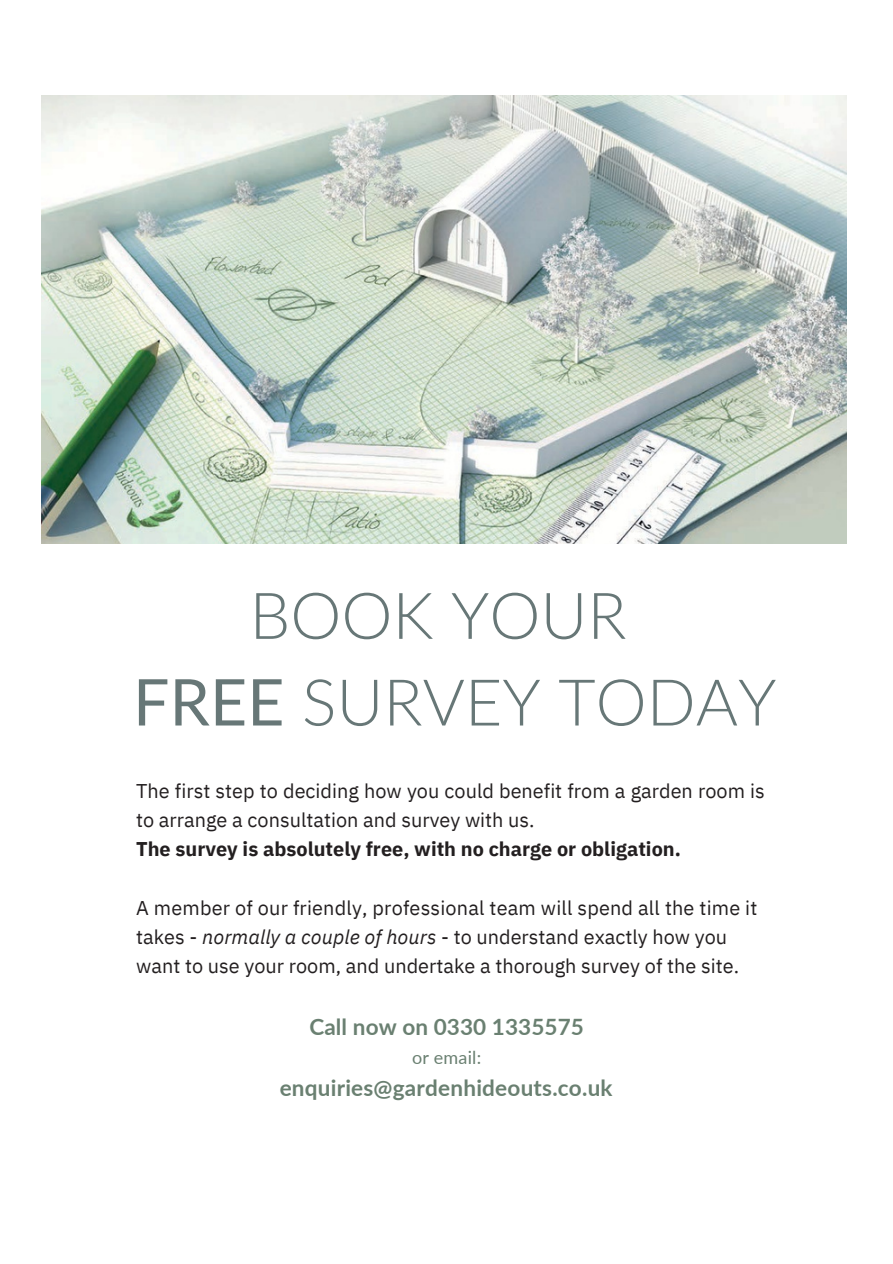
<style>
.page{position:relative;width:893px;height:1264px;background:#fff}
.page>*{position:absolute;margin:0;border:0;box-sizing:border-box;transform-origin:0 0}
.t1{font:300 64.5px "Lato";color:#677777}
.t2{font:700 22.5px "Lato";letter-spacing:.01em;color:#6a8071}
.t3{font:19.8px/29.2px "IBM Plex Sans";color:#231f20}
.t4{font:700 19.8px "IBM Plex Sans";color:#231f20}
.t5{font:18px "Lato";letter-spacing:.01em;color:#6a8071}
.s1{font-weight:400}
.s2{font-style:italic}
</style>
<div class="page">
<img style="left:42px;top:96px;width:804px;height:447px">
<p class="t1" style="left:249px;top:575px;width:378px">BOOK YOUR</p>
<p class="t1" style="left:133px;top:661px;width:645px"><span class="s1">FREE</span> SURVEY TODAY</p>
<p class="t3" style="left:136px;top:775px;width:630px">The first step to deciding how you could benefit from a garden room is to arrange a consultation and survey with us.</p>
<p class="t4" style="left:136px;top:835px;width:546px">The survey is absolutely free, with no charge or obligation.</p>
<p class="t3" style="left:136px;top:892px;width:622px">A member of our friendly, professional team will spend all the time it</p>
<p class="t3" style="left:136px;top:921px;width:604px">takes - <span class="s2">normally a couple of hours</span> - to understand exactly how you want to use your room, and undertake a thorough survey of the site.</p>
<p class="t2" style="left:309px;top:1012px;width:276px">Call now on 0330 1335575</p>
<p class="t5" style="left:412px;top:1046px;width:71px">or email:</p>
<p class="t2" style="left:280px;top:1073px;width:334px">enquiries@gardenhideouts.co.uk</p>
</div>
